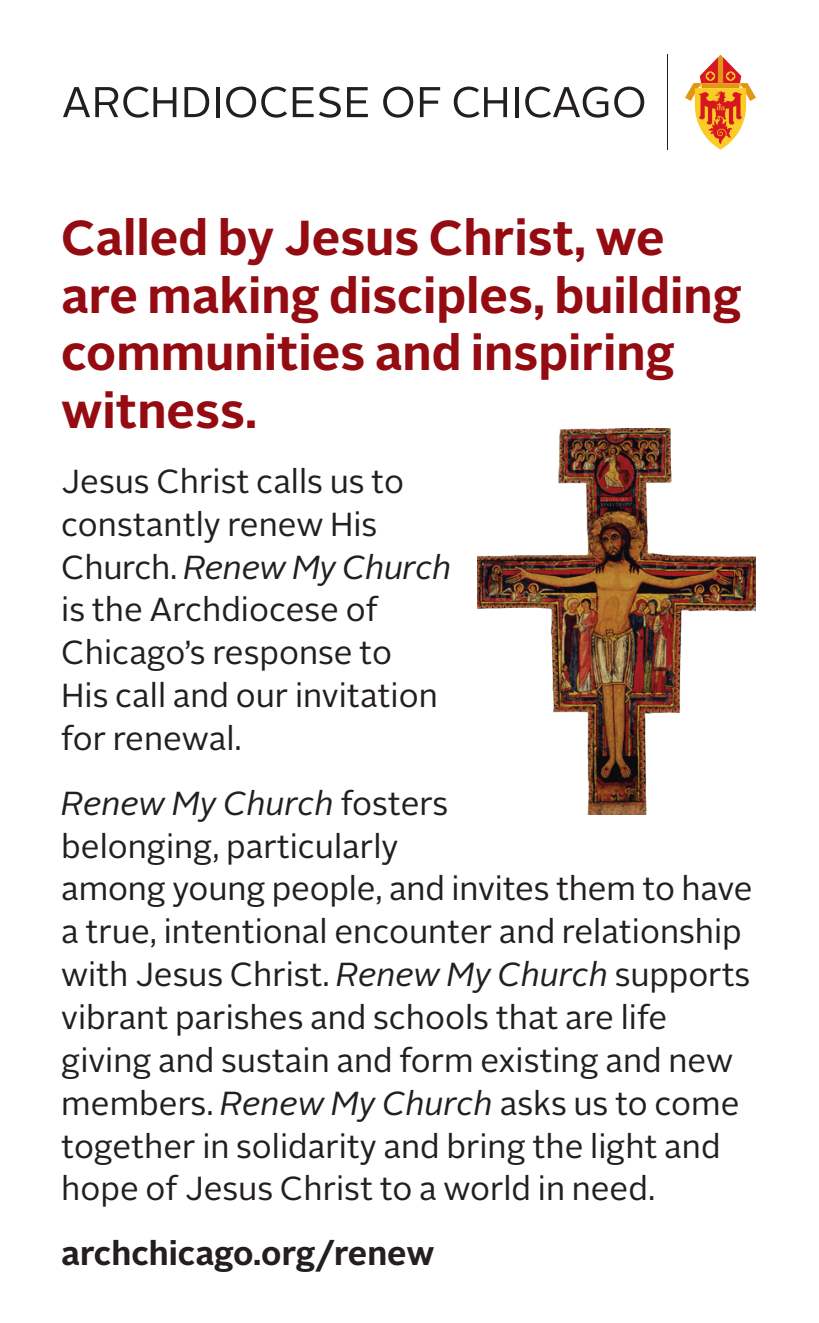
<style>
.page{position:relative;width:819px;height:1323px;background:#fff}
.page>*{position:absolute;margin:0;border:0;box-sizing:border-box;transform-origin:0 0}
.t1{font:700 49px/57.8px "Alright Sans";color:#940c12}
.t2{font:33.25px/42.7px "Alright Sans";color:#231f20}
.t3{font:700 33.25px "Alright Sans";color:#231f20}
.s1{font-style:italic}
</style>
<div class="page">
<hr style="left:667px;top:55px;width:1px;height:95px;background:#231f20">
<svg style="left:63px;top:87px;width:113px;height:31px"></svg>
<svg style="left:184px;top:87px;width:25px;height:30px"></svg>
<hr style="left:216px;top:87px;width:4px;height:30px;background:#231f20">
<svg style="left:226px;top:87px;width:61px;height:31px"></svg>
<svg style="left:293px;top:87px;width:48px;height:31px"></svg>
<svg style="left:347px;top:87px;width:21px;height:30px"></svg>
<svg style="left:383px;top:87px;width:30px;height:31px"></svg>
<svg style="left:420px;top:87px;width:20px;height:30px"></svg>
<svg style="left:454px;top:87px;width:53px;height:31px"></svg>
<hr style="left:515px;top:87px;width:4px;height:30px;background:#231f20">
<svg style="left:525px;top:87px;width:83px;height:31px"></svg>
<svg style="left:614px;top:87px;width:30px;height:31px"></svg>
<svg style="left:685px;top:55px;width:71px;height:95px"></svg>
<img style="left:478px;top:428px;width:278px;height:386px">
<h1 class="t1" style="left:61px;top:209px;width:682px">Called by Jesus Christ, we are making disciples, building communities and inspiring witness.</h1>
<p class="t2" style="left:61px;top:460px;width:392px">Jesus Christ calls us to constantly renew His<br>Church. <span class="s1">Renew My Church </span>is the Archdiocese of<br>Chicago’s response to<br>His call and our invitation for renewal.</p>
<p class="t2" style="left:61px;top:782px;width:693px"><span class="s1">Renew My Church</span> fosters<br>belonging, particularly<br>among young people, and invites them to have a true, intentional encounter and relationship with Jesus Christ. <span class="s1">Renew My Church</span> supports vibrant parishes and schools that are life giving and sustain and form existing and new members. <span class="s1">Renew My Church</span> asks us to come together in solidarity and bring the light and hope of Jesus Christ to a world in need.</p>
<p class="t3" style="left:61px;top:1230px;width:375px">archchicago.org/renew</p>
</div>
